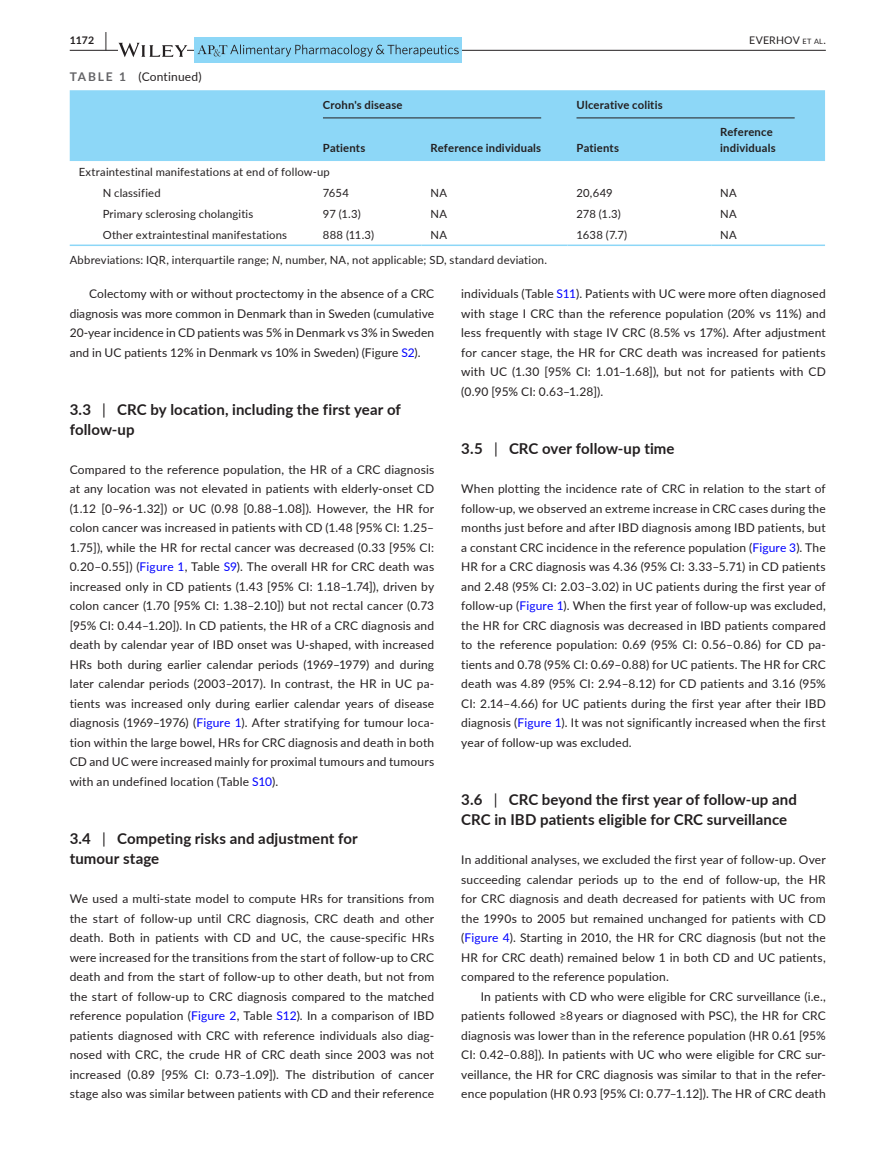
<style>
.page{position:relative;width:893px;height:1174px;background:#fff}
.page>*{position:absolute;margin:0;border:0;box-sizing:border-box;transform-origin:0 0}
.t1{font:700 15px/19.5px "Lato";letter-spacing:.005em;color:#231f20}
.t2{font:12px/19.5px "Lato";letter-spacing:.015em;color:#231f20;text-align:justify}
.t3{font:11.25px/21px "Lato";letter-spacing:.015em;color:#231f20}
.t4{font:700 11.25px/15.8px "Lato";letter-spacing:.015em;color:#231f20}
.t5{font:10.5px "Lato";letter-spacing:.025em;color:#231f20}
.t6{font:700 10.5px "Lato";color:#231f20}
.s1{font-size:19.5px}
.s2{font-size:7.35px}
.s3{font-style:inherit}
.s4{font-weight:700;color:#636366}
.s5{font-style:italic}
.s6{color:#00f}
.s7{font-weight:400}
</style>
<div class="page">
<hr style="left:70px;top:50px;width:756px;height:1px;background:#231f20">
<svg style="left:118px;top:43px;width:69px;height:14px"></svg>
<div style="left:195px;top:38px;width:267px;height:25px;background:#8dd7f7"></div>
<svg style="left:197px;top:44px;width:262px;height:13px"></svg>
<div style="left:70px;top:90px;width:755px;height:71px;background:#8dd7f7"></div>
<hr style="left:70px;top:244px;width:244px;height:2px;background:#8dd7f7">
<hr style="left:314px;top:244px;width:108px;height:2px;background:#8dd7f7">
<hr style="left:422px;top:244px;width:145px;height:2px;background:#8dd7f7">
<hr style="left:567px;top:244px;width:144px;height:2px;background:#8dd7f7">
<hr style="left:711px;top:244px;width:114px;height:2px;background:#8dd7f7">
<hr style="left:323px;top:117px;width:218px;height:1px;background:#231f20">
<hr style="left:576px;top:117px;width:219px;height:1px;background:#231f20">
<p class="t6" style="left:70px;top:33px;width:39px">1172 <span class="s1">|</span></p>
<p class="t5" style="left:749px;top:33px;width:78px">EVERHOV <span class="s2">et al</span><span class="s3">.</span></p>
<p class="t2" style="left:70px;top:67px;width:133px"><span class="s4">TABLE 1</span> (Continued)</p>
<p class="t4" style="left:323px;top:96px;width:81px">Crohn's disease</p>
<p class="t4" style="left:576px;top:96px;width:88px">Ulcerative colitis</p>
<p class="t4" style="left:323px;top:139px;width:44px">Patients</p>
<p class="t4" style="left:431px;top:139px;width:112px">Reference individuals</p>
<p class="t4" style="left:576px;top:139px;width:44px">Patients</p>
<p class="t4" style="left:720px;top:124px;width:57px">Reference individuals</p>
<p class="t3" style="left:103px;top:161px;width:229px;text-indent:-24px">Extraintestinal manifestations at end of follow-up<br>N classified</p>
<p class="t3" style="left:323px;top:182px;width:27px">7654</p>
<p class="t3" style="left:431px;top:182px;width:18px">NA</p>
<p class="t3" style="left:576px;top:182px;width:38px">20,649</p>
<p class="t3" style="left:720px;top:182px;width:18px">NA</p>
<p class="t3" style="left:103px;top:203px;width:152px">Primary sclerosing cholangitis</p>
<p class="t3" style="left:323px;top:203px;width:39px">97 (1.3)</p>
<p class="t3" style="left:431px;top:203px;width:18px">NA</p>
<p class="t3" style="left:576px;top:203px;width:46px">278 (1.3)</p>
<p class="t3" style="left:720px;top:203px;width:18px">NA</p>
<p class="t3" style="left:103px;top:224px;width:186px">Other extraintestinal manifestations</p>
<p class="t3" style="left:323px;top:224px;width:53px">888 (11.3)</p>
<p class="t3" style="left:431px;top:224px;width:18px">NA</p>
<p class="t3" style="left:576px;top:224px;width:52px">1638 (7.7)</p>
<p class="t3" style="left:720px;top:224px;width:18px">NA</p>
<p class="t3" style="left:70px;top:249px;width:479px">Abbreviations: IQR, interquartile range; <span class="s5">N</span>, number, NA, not applicable; SD, standard deviation.</p>
<p class="t2" style="left:70px;top:284px;width:366px;text-indent:20px">Colectomy with or without proctectomy in the absence of a CRC diagnosis was more common in Denmark than in Sweden (cumulative 20-year incidence in CD patients was 5% in Denmark vs 3% in Sweden and in UC patients 12% in Denmark vs 10% in Sweden) (Figure <span class="s6">S2</span>).</p>
<p class="t1" style="left:70px;top:399px;width:333px">3.3 <span class="s7">|</span> CRC by location, including the first year of follow-up</p>
<p class="t2" style="left:70px;top:459px;width:366px">Compared to the reference population, the HR of a CRC diagnosis at any location was not elevated in patients with elderly-onset CD (1.12 [0–96-1.32]) or UC (0.98 [0.88–1.08]). However, the HR for colon cancer was increased in patients with CD (1.48 [95% CI: 1.25– 1.75]), while the HR for rectal cancer was decreased (0.33 [95% CI:<br>0.20–0.55]) (<span class="s6">Figure 1</span>, Table <span class="s6">S9</span>). The overall HR for CRC death was increased only in CD patients (1.43 [95% CI: 1.18–1.74]), driven by colon cancer (1.70 [95% CI: 1.38–2.10]) but not rectal cancer (0.73 [95% CI: 0.44–1.20]). In CD patients, the HR of a CRC diagnosis and death by calendar year of IBD onset was U-shaped, with increased HRs both during earlier calendar periods (1969–1979) and during later calendar periods (2003–2017). In contrast, the HR in UC pa&shy;tients was increased only during earlier calendar years of disease diagnosis (1969–1976) (<span class="s6">Figure 1</span>). After stratifying for tumour loca&shy;tion within the large bowel, HRs for CRC diagnosis and death in both CD and UC were increased mainly for proximal tumours and tumours with an undefined location (Table <span class="s6">S10</span>).</p>
<p class="t1" style="left:70px;top:828px;width:290px">3.4 <span class="s7">|</span> Competing risks and adjustment for tumour stage</p>
<p class="t2" style="left:70px;top:888px;width:366px">We used a multi-state model to compute HRs for transitions from the start of follow-up until CRC diagnosis, CRC death and other death. Both in patients with CD and UC, the cause-specific HRs were increased for the transitions from the start of follow-up to CRC death and from the start of follow-up to other death, but not from the start of follow-up to CRC diagnosis compared to the matched reference population (<span class="s6">Figure 2</span>, Table <span class="s6">S12</span>). In a comparison of IBD patients diagnosed with CRC with reference individuals also diag&shy;nosed with CRC, the crude HR of CRC death since 2003 was not increased (0.89 [95% CI: 0.73–1.09]). The distribution of cancer stage also was similar between patients with CD and their reference</p>
<p class="t2" style="left:461px;top:284px;width:366px">individuals (Table <span class="s6">S11</span>). Patients with UC were more often diagnosed with stage I CRC than the reference population (20% vs 11%) and less frequently with stage IV CRC (8.5% vs 17%). After adjustment for cancer stage, the HR for CRC death was increased for patients with UC (1.30 [95% CI: 1.01–1.68]), but not for patients with CD (0.90 [95% CI: 0.63–1.28]).</p>
<p class="t1" style="left:461px;top:438px;width:215px">3.5 <span class="s7">|</span> CRC over follow-up time</p>
<p class="t2" style="left:461px;top:479px;width:366px">When plotting the incidence rate of CRC in relation to the start of follow-up, we observed an extreme increase in CRC cases during the months just before and after IBD diagnosis among IBD patients, but a constant CRC incidence in the reference population (<span class="s6">Figure 3</span>). The HR for a CRC diagnosis was 4.36 (95% CI: 3.33–5.71) in CD patients and 2.48 (95% CI: 2.03–3.02) in UC patients during the first year of follow-up (<span class="s6">Figure 1</span>). When the first year of follow-up was excluded, the HR for CRC diagnosis was decreased in IBD patients compared to the reference population: 0.69 (95% CI: 0.56–0.86) for CD pa&shy;tients and 0.78 (95% CI: 0.69–0.88) for UC patients. The HR for CRC death was 4.89 (95% CI: 2.94–8.12) for CD patients and 3.16 (95% CI: 2.14–4.66) for UC patients during the first year after their IBD diagnosis (<span class="s6">Figure 1</span>). It was not significantly increased when the first year of follow-up was excluded.</p>
<p class="t1" style="left:461px;top:789px;width:337px">3.6 <span class="s7">|</span> CRC beyond the first year of follow-up and<br>CRC in IBD patients eligible for CRC surveillance</p>
<p class="t2" style="left:461px;top:849px;width:366px">In additional analyses, we excluded the first year of follow-up. Over succeeding calendar periods up to the end of follow-up, the HR for CRC diagnosis and death decreased for patients with UC from the 1990s to 2005 but remained unchanged for patients with CD (<span class="s6">Figure 4</span>). Starting in 2010, the HR for CRC diagnosis (but not the HR for CRC death) remained below 1 in both CD and UC patients, compared to the reference population.</p>
<p class="t2" style="left:461px;top:986px;width:366px;text-indent:20px">In patients with CD who were eligible for CRC surveillance (i.e., patients followed ≥8 years or diagnosed with PSC), the HR for CRC diagnosis was lower than in the reference population (HR 0.61 [95% CI: 0.42–0.88]). In patients with UC who were eligible for CRC sur&shy;veillance, the HR for CRC diagnosis was similar to that in the refer&shy;ence population (HR 0.93 [95% CI: 0.77–1.12]). The HR of CRC death</p>
</div>
